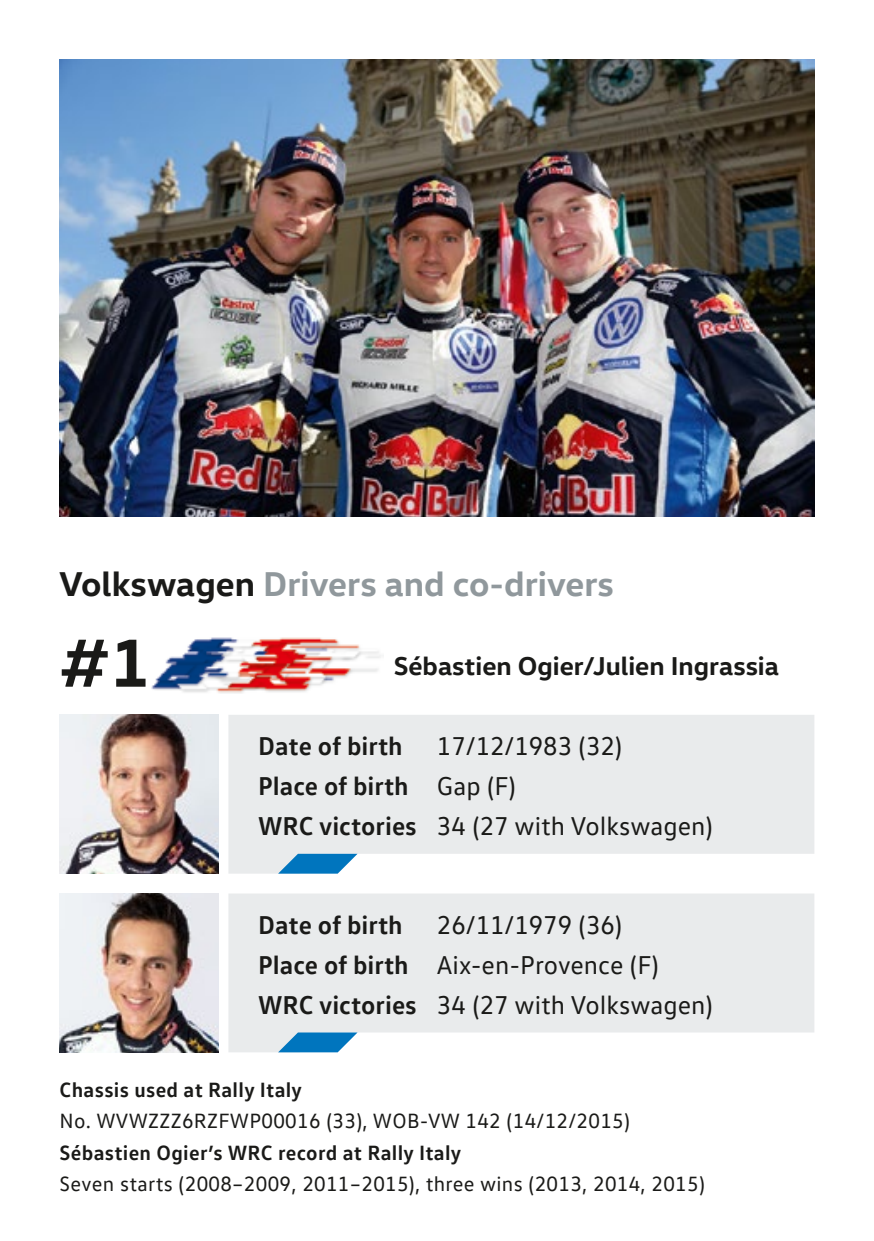
<style>
.page{position:relative;width:874px;height:1241px;background:#fff}
.page>*{position:absolute;margin:0;border:0;box-sizing:border-box;transform-origin:0 0}
.t1{font:700 68.95px "VW Head";color:#1a1a18}
.t2{font:700 35px "VW Head";color:#90989c}
.t3{font:26.25px/39.6px "VW Text";color:#1a1a18}
.t4{font:700 26.25px "VW Head";color:#1a1a18}
.t5{font:700 26.25px "VW Text";color:#1a1a18}
.t6{font:21px "VW Text";letter-spacing:.015em;color:#1a1a18}
.t7{font:700 21px "VW Text";letter-spacing:.015em;color:#1a1a18}
.s1{color:#1a1a18}
.s2{font-weight:700}
</style>
<div class="page">
<svg style="left:228px;top:715px;width:586px;height:158px;background:#ebeced"></svg>
<svg style="left:228px;top:893px;width:586px;height:159px;background:#ebeded"></svg>
<img style="left:60px;top:714px;width:158px;height:159px">
<img style="left:60px;top:893px;width:158px;height:159px">
<img style="left:151px;top:637px;width:230px;height:56px">
<svg style="left:278px;top:853px;width:79px;height:20px;background:#4297cc"></svg>
<svg style="left:278px;top:1032px;width:79px;height:20px;background:#4096cc"></svg>
<img style="left:60px;top:60px;width:754px;height:456px">
<h2 class="t2" style="left:60px;top:560px;width:555px"><span class="s1">Volkswagen</span> Drivers and co-drivers</h2>
<h1 class="t1" style="left:60px;top:618px;width:92px">#1</h1>
<p class="t4" style="left:393px;top:649px;width:386px">Sébastien Ogier/Julien Ingrassia</p>
<p class="t3" style="left:258px;top:725px;width:456px;text-indent:179px">17/12/1983 (32)<br><span class="s2">Place of birth</span> Gap (F)<br><span class="s2">WRC victories</span> 34 (27 with Volkswagen)</p>
<p class="t5" style="left:258px;top:729px;width:146px">Date of birth</p>
<p class="t3" style="left:258px;top:904px;width:456px;text-indent:179px">26/11/1979 (36)<br><span class="s2">Place of birth</span> Aix-en-Provence (F)<br><span class="s2">WRC victories</span> 34 (27 with Volkswagen)</p>
<p class="t5" style="left:258px;top:907px;width:146px">Date of birth</p>
<p class="t7" style="left:60px;top:1075px;width:244px">Chassis used at Rally Italy</p>
<p class="t6" style="left:60px;top:1107px;width:571px">No. WVWZZZ6RZFWP00016 (33), WOB-VW 142 (14/12/2015)</p>
<p class="t7" style="left:60px;top:1138px;width:403px">Sébastien Ogier’s WRC record at Rally Italy</p>
<p class="t6" style="left:60px;top:1170px;width:646px">Seven starts (2008–2009, 2011–2015), three wins (2013, 2014, 2015)</p>
</div>
